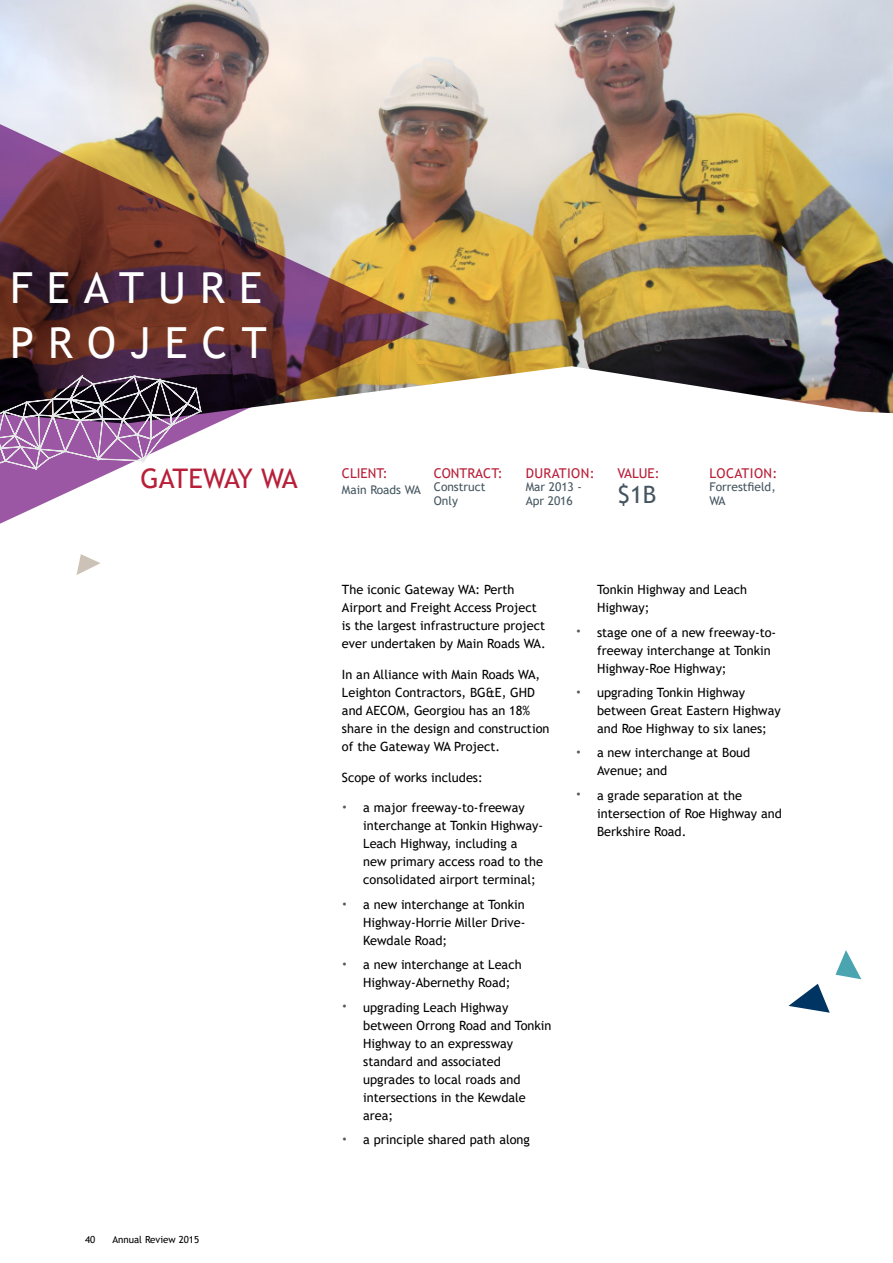
<style>
.page{position:relative;width:893px;height:1263px;background:#fff}
.page>*{position:absolute;margin:0;border:0;box-sizing:border-box;transform-origin:0 0}
.t1{font:42.9px/54.6px "Trebuchet MS";letter-spacing:.33em;color:#fff}
.t2{font:27px "Trebuchet MS";letter-spacing:-.08em;color:#b81f39}
.t3{font:24px "Trebuchet MS";color:#455660}
.t4{font:13.5px "Trebuchet MS";color:#b81f39}
.t5{font:13.5px "Trebuchet MS";letter-spacing:.03em;color:#b81f39}
.t6{font:12.75px/18px "Trebuchet MS";color:#000}
.t7{font:12px/13.5px "Trebuchet MS";color:#455660}
.t8{font:9.75px "Trebuchet MS";color:#000}
</style>
<div class="page">
<img style="left:0;top:0;width:893px;height:414px">
<img style="left:0;top:123px;width:429px;height:307px">
<svg style="left:0;top:375px;width:202px;height:200px"></svg>
<svg style="left:788px;top:950px;width:73px;height:63px"></svg>
<h1 class="t1" style="left:10px;top:260px;width:258px">FEATURE<br>PROJECT</h1>
<h2 class="t2" style="left:140px;top:461px;width:159px">GATEWAY WA</h2>
<p class="t8" style="left:85px;top:1233px;width:12px">40</p>
<p class="t8" style="left:112px;top:1233px;width:88px">Annual Review 2015</p>
<p class="t4" style="left:342px;top:464px;width:47px">CLIENT:</p>
<p class="t7" style="left:342px;top:483px;width:81px">Main Roads WA</p>
<p class="t4" style="left:434px;top:464px;width:70px">CONTRACT:</p>
<p class="t7" style="left:434px;top:480px;width:53px">Construct<br>Only</p>
<p class="t5" style="left:526px;top:464px;width:71px">DURATION:</p>
<p class="t7" style="left:526px;top:480px;width:58px">Mar 2013 -<br>Apr 2016</p>
<p class="t4" style="left:617px;top:464px;width:44px">VALUE:</p>
<h3 class="t3" style="left:617px;top:480px;width:40px">$1B</h3>
<p class="t5" style="left:709px;top:464px;width:70px">LOCATION:</p>
<p class="t7" style="left:709px;top:480px;width:68px">Forrestfield,<br>WA</p>
<p class="t6" style="left:342px;top:580px;width:205px">The iconic Gateway WA: Perth Airport and Freight Access Project is the largest infrastructure project ever undertaken by Main Roads WA.</p>
<p class="t6" style="left:342px;top:665px;width:209px">In an Alliance with Main Roads WA,<br>Leighton Contractors, BG&amp;E, GHD and AECOM, Georgiou has an 18% share in the design and construction of the Gateway WA Project.</p>
<p class="t6" style="left:342px;top:768px;width:142px">Scope of works includes:</p>
<p class="t6" style="left:363px;top:799px;width:182px;text-indent:-21px"><sup>•</sup> a major freeway-to-freeway interchange at Tonkin Highway-<br>Leach Highway, including a new primary access road to the consolidated airport terminal;</p>
<p class="t6" style="left:363px;top:895px;width:164px;text-align:justify;text-indent:-21px"><sup>•</sup> a new interchange at Tonkin Highway-Horrie Miller Drive-Kewdale Road;</p>
<p class="t6" style="left:363px;top:956px;width:160px;text-indent:-21px"><sup>•</sup> a new interchange at Leach<br>Highway-Abernethy Road;</p>
<p class="t6" style="left:363px;top:998px;width:190px;text-indent:-21px"><sup>•</sup> upgrading Leach Highway between Orrong Road and Tonkin<br>Highway to an expressway standard and associated upgrades to local roads and intersections in the Kewdale area;</p>
<p class="t6" style="left:342px;top:1130px;width:190px"><sup>•</sup> a principle shared path along</p>
<p class="t6" style="left:597px;top:580px;width:152px">Tonkin Highway and Leach<br>Highway;</p>
<p class="t6" style="left:597px;top:623px;width:181px;text-indent:-21px"><sup>•</sup> stage one of a new freeway-to&shy;freeway interchange at Tonkin<br>Highway-Roe Highway;</p>
<p class="t6" style="left:597px;top:683px;width:185px;text-indent:-21px"><sup>•</sup> upgrading Tonkin Highway between Great Eastern Highway and Roe Highway to six lanes;</p>
<p class="t6" style="left:597px;top:744px;width:155px;text-indent:-21px"><sup>•</sup> a new interchange at Boud<br>Avenue; and</p>
<p class="t6" style="left:597px;top:786px;width:186px;text-indent:-21px"><sup>•</sup> a grade separation at the intersection of Roe Highway and<br>Berkshire Road.</p>
</div>
